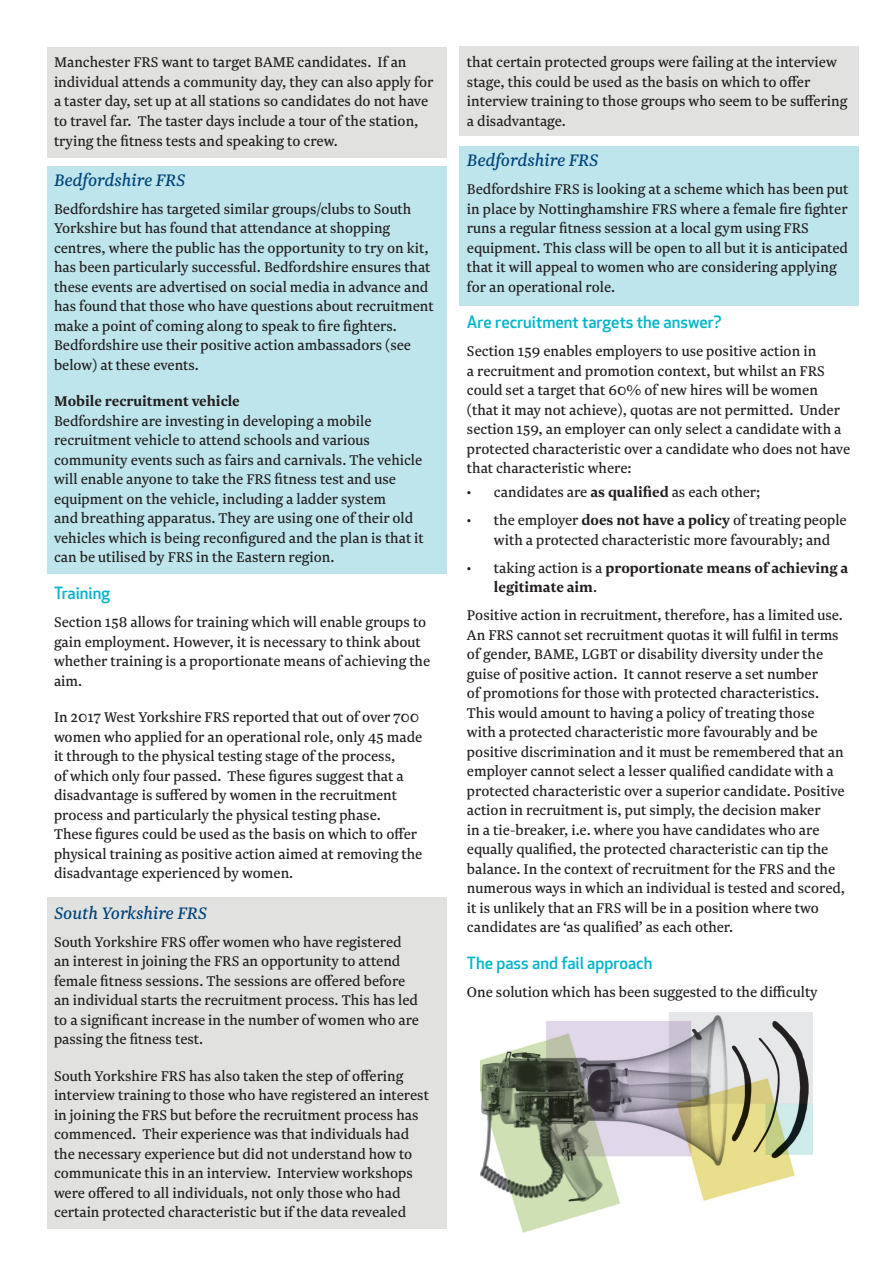
<style>
.page{position:relative;width:893px;height:1263px;background:#fff}
.page>*{position:absolute;margin:0;border:0;box-sizing:border-box;transform-origin:0 0}
.t1{font:italic 19.5px "Newzald";color:#00447b}
.t2{font:16.5px/19.5px "Newzald";color:#231f20}
.t3{font:500 16.5px "Apex New";color:#00b5cb}
.t4{font:700 16.5px/19.5px "Newzald";color:#231f20}
.s1{font-weight:700}
.s2{font-weight:400}
</style>
<div class="page">
<div style="left:460px;top:147px;width:399px;height:159px;background:#bee5ec"></div>
<div style="left:460px;top:47px;width:399px;height:89px;background:#e1e2e0"></div>
<div style="left:47px;top:167px;width:399px;height:407px;background:#bee5ec"></div>
<div style="left:47px;top:47px;width:400px;height:110px;background:#e1e2e0"></div>
<div style="left:47px;top:897px;width:399px;height:332px;background:#e1e2e0"></div>
<img style="left:480px;top:1013px;width:332px;height:220px">
<p class="t2" style="left:54px;top:52px;width:381px">Manchester FRS want to target BAME candidates. If an individual attends a community day, they can also apply for a taster day, set up at all stations so candidates do not have to travel far. The taster days include a tour of the station, trying the fitness tests and speaking to crew.</p>
<p class="t1" style="left:54px;top:168px;width:133px">Bedfordshire FRS</p>
<p class="t2" style="left:54px;top:199px;width:381px">Bedfordshire has targeted similar groups/clubs to South Yorkshire but has found that attendance at shopping centres, where the public has the opportunity to try on kit, has been particularly successful. Bedfordshire ensures that these events are advertised on social media in advance and has found that those who have questions about recruitment make a point of coming along to speak to fire fighters.<br>Bedfordshire use their positive action ambassadors (see below) at these events.</p>
<p class="t2" style="left:54px;top:391px;width:371px"><span class="s1">Mobile recruitment vehicle<br></span>Bedfordshire are investing in developing a mobile recruitment vehicle to attend schools and various community events such as fairs and carnivals. The vehicle will enable anyone to take the FRS fitness test and use equipment on the vehicle, including a ladder system<br>and breathing apparatus. They are using one of their old vehicles which is being reconfigured and the plan is that it can be utilised by FRS in the Eastern region.</p>
<p class="t3" style="left:54px;top:582px;width:58px">Training</p>
<p class="t2" style="left:54px;top:612px;width:378px">Section 158 allows for training which will enable groups to gain employment. However, it is necessary to think about whether training is a proportionate means of achieving the aim.</p>
<p class="t2" style="left:54px;top:707px;width:370px">In 2017 West Yorkshire FRS reported that out of over 700 women who applied for an operational role, only 45 made it through to the physical testing stage of the process,<br>of which only four passed. These figures suggest that a disadvantage is suffered by women in the recruitment process and particularly the physical testing phase.<br>These figures could be used as the basis on which to offer physical training as positive action aimed at removing the disadvantage experienced by women.</p>
<p class="t1" style="left:54px;top:901px;width:154px">South Yorkshire FRS</p>
<p class="t2" style="left:54px;top:932px;width:367px">South Yorkshire FRS offer women who have registered an interest in joining the FRS an opportunity to attend female fitness sessions. The sessions are offered before an individual starts the recruitment process. This has led to a significant increase in the number of women who are passing the fitness test.</p>
<p class="t2" style="left:54px;top:1066px;width:376px">South Yorkshire FRS has also taken the step of offering interview training to those who have registered an interest in joining the FRS but before the recruitment process has commenced. Their experience was that individuals had the necessary experience but did not understand how to communicate this in an interview. Interview workshops were offered to all individuals, not only those who had certain protected characteristic but if the data revealed</p>
<p class="t2" style="left:467px;top:52px;width:382px">that certain protected groups were failing at the interview stage, this could be used as the basis on which to offer interview training to those groups who seem to be suffering a disadvantage.</p>
<p class="t1" style="left:467px;top:148px;width:133px">Bedfordshire FRS</p>
<p class="t2" style="left:467px;top:179px;width:383px">Bedfordshire FRS is looking at a scheme which has been put in place by Nottinghamshire FRS where a female fire fighter runs a regular fitness session at a local gym using FRS equipment. This class will be open to all but it is anticipated that it will appeal to women who are considering applying for an operational role.</p>
<p class="t3" style="left:467px;top:311px;width:256px">Are recruitment targets the answer?</p>
<p class="t2" style="left:467px;top:341px;width:385px">Section 159 enables employers to use positive action in<br>a recruitment and promotion context, but whilst an FRS could set a target that 60% of new hires will be women (that it may not achieve), quotas are not permitted. Under section 159, an employer can only select a candidate with a protected characteristic over a candidate who does not have that characteristic where:</p>
<p class="t2" style="left:467px;top:482px;width:295px">• candidates are <span class="s1">as qualified</span> as each other;</p>
<p class="t2" style="left:494px;top:510px;width:354px;text-indent:-27px">• the employer <span class="s1">does not have a policy</span> of treating people with a protected characteristic more favourably; and</p>
<p class="t4" style="left:494px;top:557px;width:356px;text-indent:-27px"><span class="s2">• taking action is a</span> proportionate means of achieving a legitimate aim<span class="s2">.</span></p>
<p class="t2" style="left:467px;top:605px;width:380px">Positive action in recruitment, therefore, has a limited use.<br>An FRS cannot set recruitment quotas it will fulfil in terms of gender, BAME, LGBT or disability diversity under the guise of positive action. It cannot reserve a set number<br>of promotions for those with protected characteristics.<br>This would amount to having a policy of treating those with a protected characteristic more favourably and be positive discrimination and it must be remembered that an employer cannot select a lesser qualified candidate with a protected characteristic over a superior candidate. Positive action in recruitment is, put simply, the decision maker<br>in a tie-breaker, i.e. where you have candidates who are equally qualified, the protected characteristic can tip the balance. In the context of recruitment for the FRS and the numerous ways in which an individual is tested and scored, it is unlikely that an FRS will be in a position where two candidates are ‘as qualified’ as each other.</p>
<p class="t3" style="left:467px;top:952px;width:187px">The pass and fail approach</p>
<p class="t2" style="left:467px;top:982px;width:352px">One solution which has been suggested to the difficulty</p>
</div>
